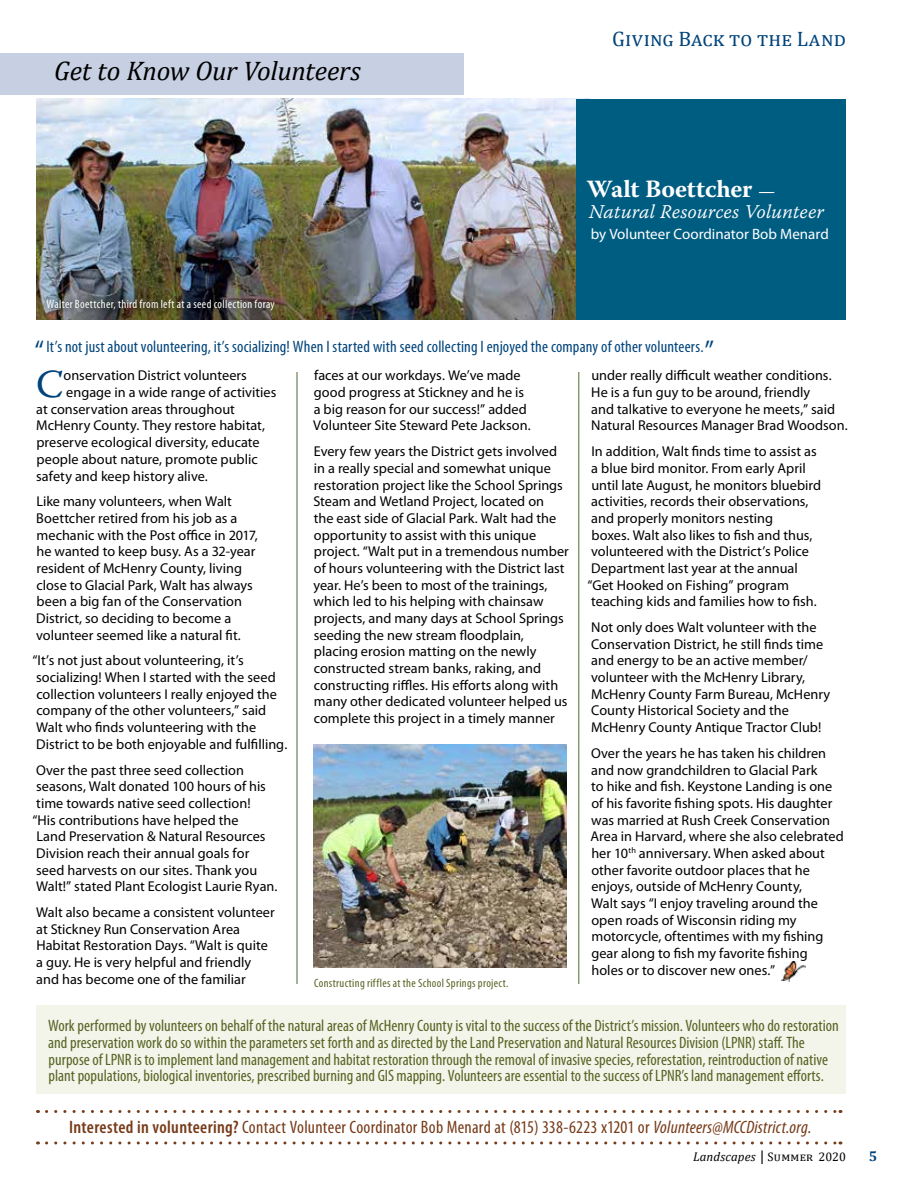
<style>
.page{position:relative;width:918px;height:1188px;background:#fff}
.page>*{position:absolute;margin:0;border:0;box-sizing:border-box;transform-origin:0 0}
.t1{font:39.6px "Warnock Pro";color:#00447c}
.t2{font:italic 27px "Cambria";letter-spacing:-.01em;color:#000}
.t3{font:700 24.75px "Warnock Pro";letter-spacing:-.005em;color:#fff}
.t4{font:21px "Cambria";letter-spacing:.01em;color:#00447c}
.t5{font:19.5px "Warnock Pro Light It Capt";letter-spacing:-.005em;color:#fff}
.t6{font:condensed 18px "Myriad Pro";letter-spacing:.015em;color:#763b19}
.t7{font:condensed 16.5px/16.6px "Myriad Pro";color:#576423}
.t8{font:condensed 16.5px "Myriad Pro";letter-spacing:.01em;color:#00447c}
.t9{font:15px "Myriad Pro";color:#fff}
.t10{font:14.25px/16.6px "Myriad Pro";color:#000}
.t11{font:700 14.25px "Cambria";color:#00447c}
.t12{font:italic 12.75px "Cambria";letter-spacing:.01em;color:#000}
.t13{font:condensed 12px "Myriad Pro";letter-spacing:.03em;color:#fff}
.t14{font:condensed 12px "Myriad Pro";letter-spacing:.03em;color:#576423}
.s1{font-family:"Warnock Pro Light It Capt";font-weight:400;font-size:19.5px}
.s2{font-size:30px}
.s3{font-style:italic}
.s4{font-weight:600}
.s5{font-style:normal;font-size:15px}
.s6{font-style:normal;font-size:12.3px}
</style>
<div class="page">
<div style="left:0;top:53px;width:464px;height:41px;background:#c7d0e3"></div>
<img style="left:782px;top:962px;width:24px;height:20px">
<hr style="left:297px;top:372px;width:1px;height:612px;background:#4d6833">
<hr style="left:579px;top:372px;width:1px;height:612px;background:#4d6833">
<svg style="left:47px;top:1110px;width:794px;height:3px"></svg>
<svg style="left:47px;top:1142px;width:794px;height:2px"></svg>
<img style="left:314px;top:744px;width:253px;height:224px">
<div style="left:36px;top:1006px;width:810px;height:88px;background:#f3f4ea"></div>
<img style="left:36px;top:99px;width:540px;height:221px">
<div style="left:576px;top:99px;width:270px;height:221px;background:#005d82"></div>
<div style="left:41px;top:293px;width:243px;height:25px;background:#000;opacity:.75"></div>
<h2 class="t2" style="left:54px;top:52px;width:308px">Get to Know Our Volunteers</h2>
<p class="t13" style="left:46px;top:296px;width:230px">Walter Boettcher, third from left at a seed collection foray</p>
<h3 class="t4" style="left:612px;top:27px;width:235px">Giving Back to the Land</h3>
<h3 class="t3" style="left:587px;top:174px;width:190px">Walt Boettcher <span class="s1">—</span></h3>
<h3 class="t5" style="left:589px;top:200px;width:236px">Natural Resources Volunteer</h3>
<p class="t9" style="left:591px;top:225px;width:240px">by Volunteer Coordinator Bob Menard</p>
<p class="t8" style="left:35px;top:336px;width:681px"><span class="s2">“</span>It’s not just about volunteering, it’s socializing! When I started with seed collecting I enjoyed the company of other volunteers.<span class="s2">”</span></p>
<h1 class="t1" style="left:36px;top:360px;width:29px">C</h1>
<p class="t10" style="left:64px;top:367px;width:185px">onservation District volunteers</p>
<p class="t10" style="left:66px;top:384px;width:212px">engage in a wide range of activities</p>
<p class="t10" style="left:36px;top:400px;width:200px">at conservation areas throughout</p>
<p class="t10" style="left:36px;top:417px;width:230px">McHenry County. They restore habitat,</p>
<p class="t10" style="left:36px;top:434px;width:225px">preserve ecological diversity, educate</p>
<p class="t10" style="left:36px;top:451px;width:223px">people about nature, promote public</p>
<p class="t10" style="left:36px;top:467px;width:173px">safety and keep history alive.</p>
<p class="t10" style="left:36px;top:493px;width:223px">Like many volunteers, when Walt Boettcher retired from his job as a mechanic with the Post office in 2017, he wanted to keep busy. As a 32-year resident of McHenry County, living close to Glacial Park, Walt has always been a big fan of the Conservation District, so deciding to become a volunteer seemed like a natural fit.</p>
<p class="t10" style="left:32px;top:652px;width:256px">“It’s not just about volunteering, it’s socializing! When I started with the seed collection volunteers I really enjoyed the company of the other volunteers,” said Walt who finds volunteering with the District to be both enjoyable and fulfilling.</p>
<p class="t10" style="left:32px;top:761px;width:247px">Over the past three seed collection seasons, Walt donated 100 hours of his time towards native seed collection!<br>“His contributions have helped the<br>Land Preservation &amp; Natural Resources Division reach their annual goals for<br>seed harvests on our sites. Thank you Walt!” stated Plant Ecologist Laurie Ryan.</p>
<p class="t10" style="left:36px;top:904px;width:240px">Walt also became a consistent volunteer at Stickney Run Conservation Area Habitat Restoration Days. “Walt is quite a guy. He is very helpful and friendly and has become one of the familiar</p>
<p class="t10" style="left:313px;top:367px;width:219px">faces at our workdays. We’ve made good progress at Stickney and he is a big reason for our success!” added Volunteer Site Steward Pete Jackson.</p>
<p class="t10" style="left:313px;top:443px;width:257px">Every few years the District gets involved in a really special and somewhat unique restoration project like the School Springs Steam and Wetland Project<span class="s3">,</span> located on<br>the east side of Glacial Park. Walt had the opportunity to assist with this unique project. “Walt put in a tremendous number of hours volunteering with the District last year. He’s been to most of the trainings, which led to his helping with chainsaw projects, and many days at School Springs seeding the new stream floodplain, placing erosion matting on the newly constructed stream banks, raking, and constructing riffles. His efforts along with many other dedicated volunteer helped us complete this project in a timely manner</p>
<p class="t14" style="left:314px;top:975px;width:196px">Constructing riffles at the School Springs project.</p>
<p class="t10" style="left:591px;top:367px;width:258px">under really difficult weather conditions.<br>He is a fun guy to be around, friendly<br>and talkative to everyone he meets,” said Natural Resources Manager Brad Woodson.</p>
<p class="t10" style="left:587px;top:443px;width:235px">In addition, Walt finds time to assist as a blue bird monitor. From early April until late August, he monitors bluebird activities, records their observations, and properly monitors nesting<br>boxes. Walt also likes to fish and thus, volunteered with the District’s Police Department last year at the annual “Get Hooked on Fishing” program teaching kids and families how to fish.</p>
<p class="t10" style="left:591px;top:619px;width:241px">Not only does Walt volunteer with the Conservation District, he still finds time and energy to be an active member/ volunteer with the McHenry Library, McHenry County Farm Bureau, McHenry County Historical Society and the McHenry County Antique Tractor Club!</p>
<p class="t10" style="left:591px;top:745px;width:255px">Over the years he has taken his children and now grandchildren to Glacial Park<br>to hike and fish. Keystone Landing is one of his favorite fishing spots. His daughter was married at Rush Creek Conservation Area in Harvard, where she also celebrated her 10<sup>th</sup> anniversary. When asked about other favorite outdoor places that he enjoys, outside of McHenry County,<br>Walt says “I enjoy traveling around the open roads of Wisconsin riding my motorcycle, oftentimes with my fishing gear along to fish my favorite fishing<br>holes or to discover new ones.”</p>
<p class="t7" style="left:48px;top:1017px;width:792px">Work performed by volunteers on behalf of the natural areas of McHenry County is vital to the success of the District’s mission. Volunteers who do restoration and preservation work do so within the parameters set forth and as directed by the Land Preservation and Natural Resources Division (LPNR) staff. The purpose of LPNR is to implement land management and habitat restoration through the removal of invasive species, reforestation, reintroduction of native plant populations, biological inventories, prescribed burning and GIS mapping. Volunteers are essential to the success of LPNR’s land management efforts.</p>
<p class="t6" style="left:69px;top:1116px;width:744px"><span class="s4">Interested in volunteering?</span> Contact Volunteer Coordinator Bob Menard at (815) 338-6223 x1201 or <span class="s3">Volunteers@MCCDistrict.org.</span></p>
<p class="t12" style="left:693px;top:1148px;width:154px">Landscapes <span class="s5">|</span> <span class="s6">Summer 2020</span></p>
<p class="t11" style="left:869px;top:1146px;width:10px">5</p>
</div>
